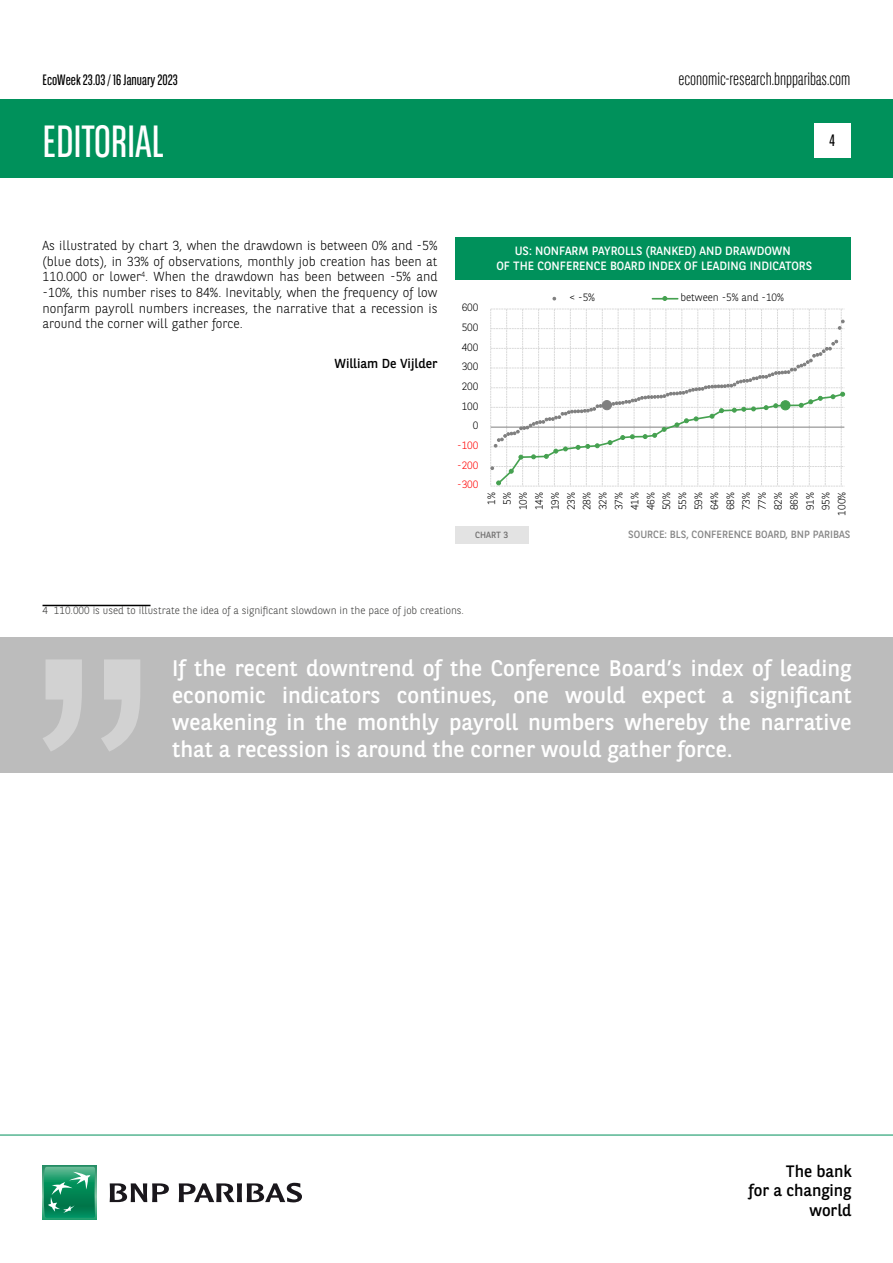
<style>
.page{position:relative;width:893px;height:1263px;background:#fff}
.page>*{position:absolute;margin:0;border:0;box-sizing:border-box;transform-origin:0 0}
.t1{font:45px "BNPP Sans Condensed";color:#fff}
.t2{font:22.5px/27px "BNPP Sans";color:#fff;text-align:justify}
.t3{font:300 18px "BNPP Sans Condensed";color:#000}
.t4{font:16.5px/19.8px "BNPP Sans";color:#000;text-align:right}
.t5{font:16.5px "BNPP Sans Condensed";color:#000}
.t6{font:15px "BNPP Sans Condensed";color:#000}
.t7{font:300 13.05px/15.6px "BNPP Sans";color:#000;text-align:justify}
.t8{font:13.05px "BNPP Sans";color:#000}
.t9{font:12px/14.4px "BNPP Sans";color:#fff;text-align:center}
.t10{font:300 10.65px/15.9px "BNPP Sans";letter-spacing:-.01em;color:#000;text-align:right}
.t11{font:300 10.65px "BNPP Sans";letter-spacing:-.01em;color:#f00}
.t12{font:300 10.5px "BNPP Sans";color:#3c3c3b}
.t13{font:10.5px "BNPP Sans";color:#878787}
.t14{font:9px "BNPP Sans";color:#706f6f}
</style>
<div class="page">
<div style="left:1px;top:99px;width:892px;height:78px;background:#00915b"></div>
<svg style="left:43px;top:1166px;width:53px;height:53px"></svg>
<svg style="left:44px;top:1167px;width:51px;height:51px;background:#26996e"></svg>
<svg style="left:110px;top:1183px;width:59px;height:19px"></svg>
<svg style="left:179px;top:1183px;width:123px;height:19px"></svg>
<hr style="left:0;top:1135px;width:893px;height:1px;background:#00915b">
<div style="left:814px;top:123px;width:36px;height:34px;background:#fff"></div>
<hr style="left:43px;top:605px;width:108px;height:1px;background:#000">
<svg style="left:490px;top:309px;width:355px;height:178px"></svg>
<div style="left:781px;top:401px;width:9px;height:9px;background:#45a150;border-radius:50%"></div>
<div style="left:780px;top:400px;width:10px;height:10px;border:1px solid #45a150;border-radius:50%"></div>
<svg style="left:552px;top:297px;width:4px;height:3px"></svg>
<hr style="left:652px;top:298px;width:26px;height:2px;background:#45a150">
<svg style="left:662px;top:296px;width:5px;height:5px"></svg>
<div style="left:455px;top:237px;width:395px;height:42px;background:#00915b"></div>
<div style="left:455px;top:526px;width:73px;height:18px;background:#e3e3e3"></div>
<div style="left:0;top:638px;width:892px;height:135px;background:#bcbcbc"></div>
<svg style="left:43px;top:659px;width:97px;height:92px"></svg>
<p class="t6" style="left:43px;top:70px;width:137px">EcoWeek 23.03 / 16 January 2023</p>
<h3 class="t3" style="left:678px;top:67px;width:174px">economic-research.bnpparibas.com</h3>
<h1 class="t1" style="left:43px;top:113px;width:123px">EDITORIAL</h1>
<p class="t5" style="left:829px;top:130px;width:7px">4</p>
<p class="t7" style="left:43px;top:237px;width:396px">As illustrated by chart 3, when the drawdown is between 0% and -5% (blue dots), in 33% of observations, monthly job creation has been at 110.000 or lower<sup>4</sup>. When the drawdown has been between -5% and -10%, this number rises to 84%. Inevitably, when the frequency of low nonfarm payroll numbers increases, the narrative that a recession is around the corner will gather force.</p>
<p class="t8" style="left:334px;top:355px;width:105px">William De Vijlder</p>
<p class="t9" style="left:496px;top:244px;width:317px">US: NONFARM PAYROLLS (RANKED) AND DRAWDOWN<br>OF THE CONFERENCE BOARD INDEX OF LEADING INDICATORS</p>
<p class="t10" style="left:462px;top:299px;width:18px">600</p>
<p class="t10" style="left:462px;top:319px;width:18px">500</p>
<p class="t10" style="left:462px;top:338px;width:18px">400</p>
<p class="t10" style="left:462px;top:358px;width:18px">300</p>
<p class="t10" style="left:462px;top:378px;width:18px">200</p>
<p class="t10" style="left:462px;top:397px;width:18px">100</p>
<p class="t10" style="left:473px;top:417px;width:7px">0</p>
<p class="t11" style="left:457px;top:438px;width:23px">-100</p>
<p class="t11" style="left:457px;top:458px;width:23px">-200</p>
<p class="t11" style="left:457px;top:477px;width:23px">-300</p>
<p class="t10" style="left:570px;top:289px;width:27px">&lt; -5%</p>
<p class="t10" style="left:680px;top:289px;width:105px">between -5% and -10%</p>
<p class="t10" style="left:483px;top:516px;width:25px;rotate:-90deg">1%<br>5%<br>10%<br>14%<br>19%<br>23%<br>28%<br>32%<br>37%<br>41%<br>46%<br>50%<br>55%<br>59%<br>64%<br>68%<br>73%<br>77%<br>82%<br>86%<br>91%<br>95%<br>100%</p>
<p class="t14" style="left:475px;top:529px;width:35px">CHART 3</p>
<p class="t13" style="left:628px;top:527px;width:224px">SOURCE: BLS, CONFERENCE BOARD, BNP PARIBAS</p>
<p class="t12" style="left:43px;top:604px;width:423px">4 110.000 is used to illustrate the idea of a significant slowdown in the pace of job creations.</p>
<p class="t2" style="left:172px;top:654px;width:681px">If the recent downtrend of the Conference Board’s index of leading economic indicators continues, one would expect a significant weakening in the monthly payroll numbers whereby the narrative that a recession is around the corner would gather force.</p>
<p class="t4" style="left:748px;top:1160px;width:104px">The bank<br>for a changing world</p>
</div>
